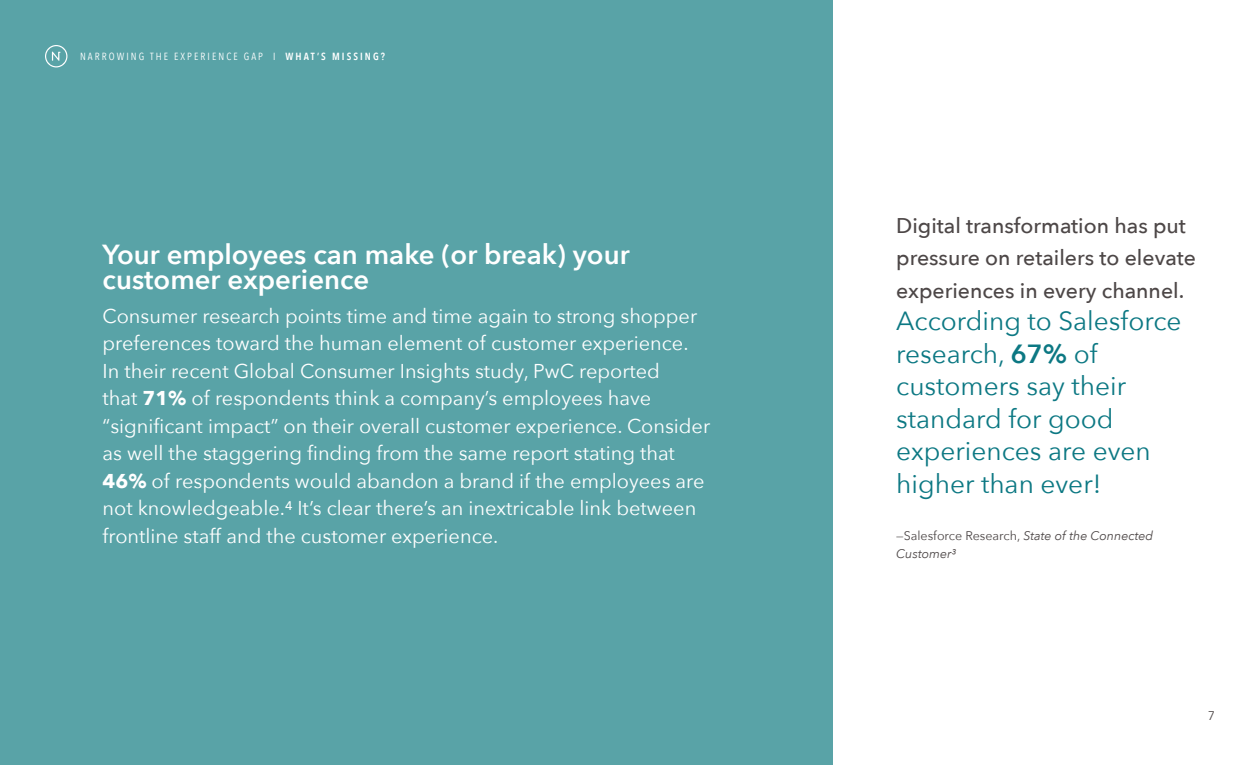
<style>
.page{position:relative;width:1260px;height:765px;background:#fff}
.page>*{position:absolute;margin:0;border:0;box-sizing:border-box;transform-origin:0 0}
.t1{font:600 27.5px/25px "Avenir Next";color:#fff}
.t2{font:26.25px/32.5px "Avenir Next";color:#0c7883}
.t3{font:500 21.25px/32.5px "Avenir Next";color:#4d4747}
.t4{font:20px/27.5px "Avenir Next";color:#fff}
.t5{font:italic 12.5px/17.5px "Avenir Next";color:#4d4747}
.t6{font:12.5px "Avenir Next";color:#4d4747}
.t7{font:10.38px "Avenir Next Condensed";letter-spacing:.2em;color:#fff}
.s1{font-weight:600}
.s2{font-weight:700}
.s3{font-style:normal}
</style>
<div class="page">
<div style="left:0;top:0;width:832px;height:765px;background:#59a3a7"></div>
<svg style="left:45px;top:45px;width:22px;height:22px"></svg>
<p class="t7" style="left:80px;top:47px;width:307px">NARROWING THE EXPERIENCE GAP I <span class="s1">WHAT’S MISSING?</span></p>
<p class="t1" style="left:103px;top:241px;width:529px">Your employees can make (or break) your customer experience</p>
<p class="t4" style="left:103px;top:301px;width:609px">Consumer research points time and time again to strong shopper preferences toward the human element of customer experience.<br>In their recent Global Consumer Insights study, PwC reported<br>that <span class="s2">71%</span> of respondents think a company’s employees have “significant impact” on their overall customer experience. Consider as well the staggering finding from the same report stating that <span class="s2">46%</span> of respondents would abandon a brand if the employees are not knowledgeable.<sup>4</sup> It’s clear there’s an inextricable link between frontline staff and the customer experience.</p>
<p class="t3" style="left:896px;top:208px;width:301px">Digital transformation has put pressure on retailers to elevate experiences in every channel.</p>
<p class="t2" style="left:896px;top:304px;width:287px">According to Salesforce research, <span class="s1">67%</span> of customers say their standard for good experiences are even higher than ever!</p>
<p class="t5" style="left:896px;top:527px;width:259px"><span class="s3">—Salesforce Research,</span> State of the Connected<br>Customer³</p>
<p class="t6" style="left:1208px;top:705px;width:9px">7</p>
</div>
